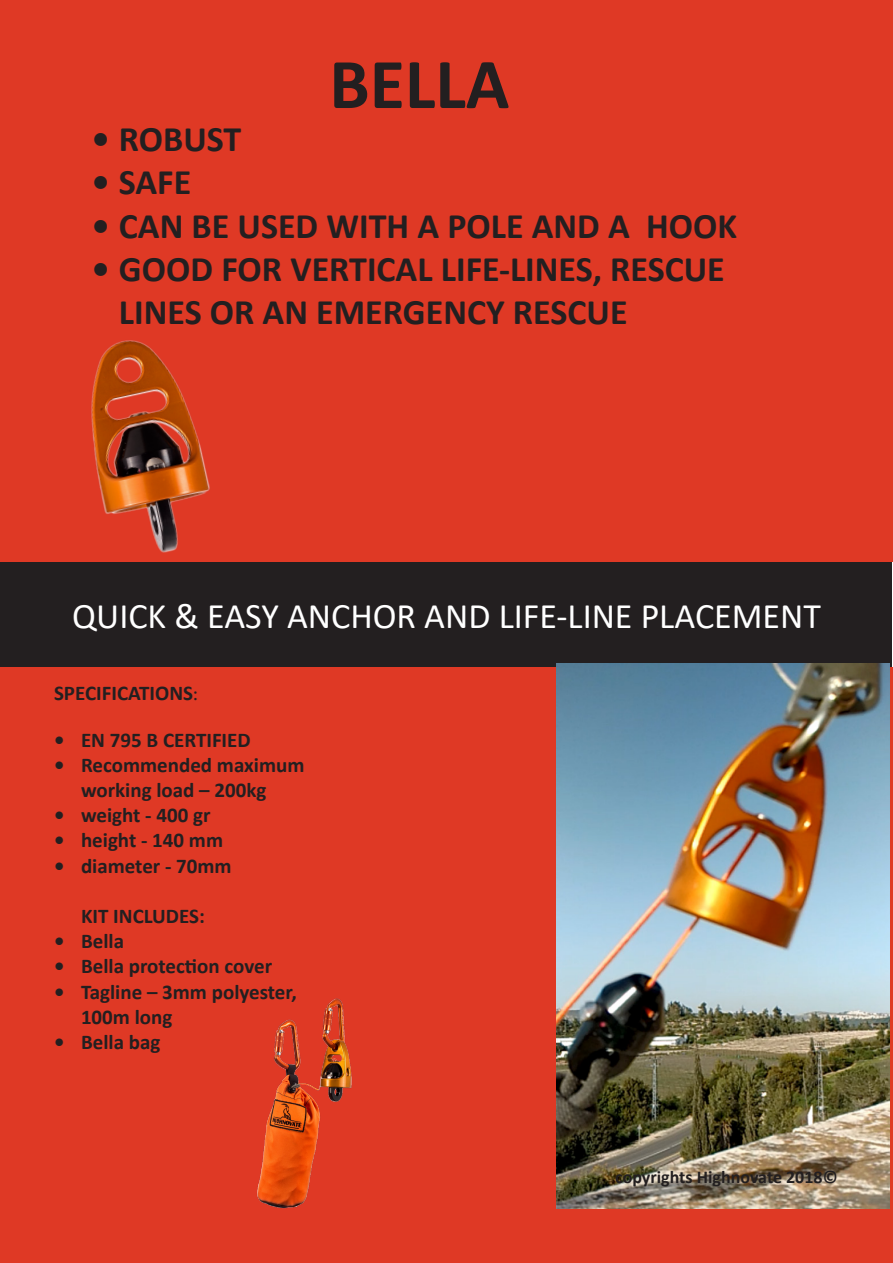
<style>
.page{position:relative;width:893px;height:1263px;background:#fff}
.page>*{position:absolute;margin:0;border:0;box-sizing:border-box;transform-origin:0 0}
.t1{font:700 72px "Calibri";color:#231f20}
.t2{font:700 36px/43.2px "Calibri";color:#231f20}
.t3{font:36px "Calibri";color:#fff}
.t4{font:700 21px/25.2px "Calibri";color:#231f20;text-align:center}
.t5{font:700 18px "Calibri";color:#231f20}
.s1{font-family:"Minion Pro";font-weight:400}
</style>
<div class="page">
<div style="left:1px;top:559px;width:891px;height:232px;background:#231f20"></div>
<div style="left:0;top:0;width:893px;height:561px;background:#df3925"></div>
<div style="left:0;top:667px;width:893px;height:596px;background:#df3925"></div>
<img style="left:257px;top:998px;width:95px;height:211px">
<img style="left:556px;top:664px;width:334px;height:545px">
<img style="left:0;top:340px;width:307px;height:296px">
<p class="t1" style="left:329px;top:33px;width:182px">BELLA</p>
<p class="t2" style="left:92px;top:117px;width:151px">• ROBUST</p>
<p class="t2" style="left:92px;top:160px;width:101px">• SAFE</p>
<p class="t2" style="left:92px;top:204px;width:647px">• CAN BE USED WITH A POLE AND A HOOK</p>
<p class="t2" style="left:119px;top:247px;width:607px;text-indent:-27px">• GOOD FOR VERTICAL LIFE-LINES, RESCUE<br>LINES OR AN EMERGENCY RESCUE</p>
<p class="t3" style="left:72px;top:591px;width:750px">QUICK &amp; EASY ANCHOR AND LIFE-LINE PLACEMENT</p>
<p class="t4" style="left:54px;top:680px;width:145px">SPECIFICATIONS<span class="s1">:</span></p>
<p class="t4" style="left:54px;top:727px;width:198px">• EN 795 B CERTIFIED</p>
<p class="t4" style="left:54px;top:752px;width:252px">• Recommended maximum working load – 200kg</p>
<p class="t4" style="left:54px;top:802px;width:158px">• weight - 400 gr</p>
<p class="t4" style="left:54px;top:828px;width:171px">• height - 140 mm</p>
<p class="t4" style="left:54px;top:853px;width:179px">• diameter - 70mm</p>
<p class="t4" style="left:81px;top:903px;width:125px">KIT INCLUDES:</p>
<p class="t4" style="left:54px;top:928px;width:72px">• Bella</p>
<p class="t4" style="left:54px;top:954px;width:220px">• Bella protection cover</p>
<p class="t4" style="left:81px;top:979px;width:217px;text-align:left;text-indent:-27px">• Tagline – 3mm polyester,<br>100m long</p>
<p class="t4" style="left:54px;top:1029px;width:108px">• Bella bag</p>
<p class="t5" style="left:615px;top:1164px;width:224px">copyrights Highnovate 2018©</p>
</div>
